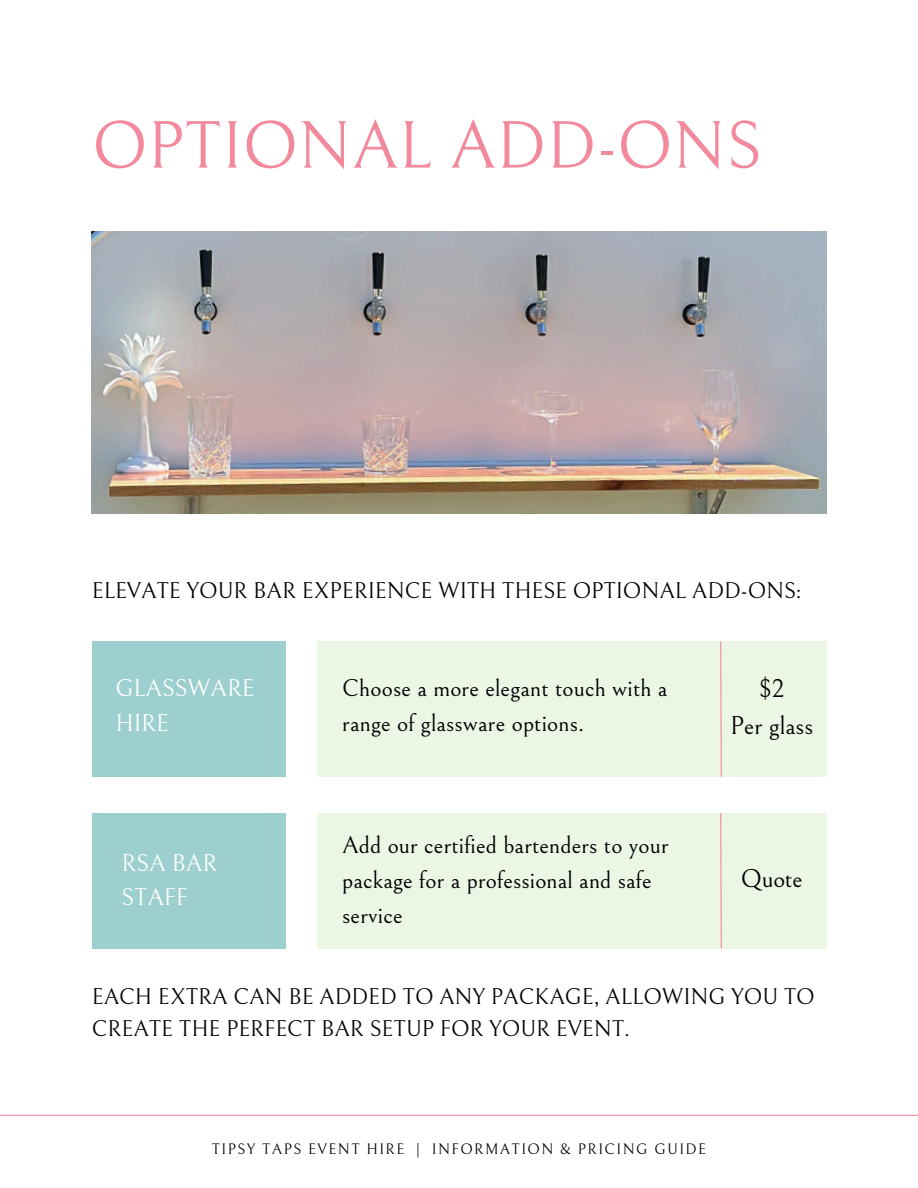
<style>
.page{position:relative;width:918px;height:1188px;background:#fff}
.page>*{position:absolute;margin:0;border:0;box-sizing:border-box;transform-origin:0 0}
.t1{font:67.5px "Bellefair";color:#f2899c}
.t2{font:25.5px/37.2px "Bellefair";color:#000;text-align:center}
.t3{font:24px/34.8px "Bellefair";letter-spacing:.005em;color:#000}
.t4{font:24px/34.8px "Bellefair";color:#fff}
.t5{font:22.5px/32.7px "Bellefair";color:#000}
.t6{font:15px "Bellefair";letter-spacing:.1em;color:#000}
</style>
<div class="page">
<img style="left:92px;top:232px;width:734px;height:281px">
<div style="left:92px;top:641px;width:193px;height:136px;background:#9ccfce"></div>
<div style="left:317px;top:641px;width:509px;height:136px;background:#ebf6e5"></div>
<svg style="left:720px;top:641px;width:2px;height:136px"></svg>
<div style="left:92px;top:813px;width:193px;height:136px;background:#9ccfce"></div>
<div style="left:317px;top:813px;width:509px;height:136px;background:#ebf6e5"></div>
<svg style="left:720px;top:813px;width:2px;height:136px"></svg>
<hr style="left:0;top:1115px;width:918px;height:1px;background:#f2899c">
<h3 class="t1" style="left:92px;top:109px;width:671px">OPTIONAL ADD-ONS</h3>
<h4 class="t5" style="left:92px;top:575px;width:711px">ELEVATE YOUR BAR EXPERIENCE WITH THESE OPTIONAL ADD-ONS:</h4>
<h1 class="t4" style="left:115px;top:672px;width:141px">GLASSWARE<br>HIRE</h1>
<h4 class="t2" style="left:730px;top:671px;width:84px">$2<br>Per glass</h4>
<h2 class="t3" style="left:342px;top:672px;width:327px">Choose a more elegant touch with a range of glassware options.</h2>
<h3 class="t4" style="left:122px;top:846px;width:97px">RSA BAR<br>STAFF</h3>
<h2 class="t3" style="left:342px;top:829px;width:328px">Add our certified bartenders to your package for a professional and safe service</h2>
<h3 class="t2" style="left:741px;top:861px;width:63px">Quote</h3>
<p class="t5" style="left:92px;top:981px;width:724px">EACH EXTRA CAN BE ADDED TO ANY PACKAGE, ALLOWING YOU TO<br>CREATE THE PERFECT BAR SETUP FOR YOUR EVENT.</p>
<h3 class="t6" style="left:212px;top:1141px;width:496px">TIPSY TAPS EVENT HIRE | INFORMATION &amp; PRICING GUIDE</h3>
</div>
